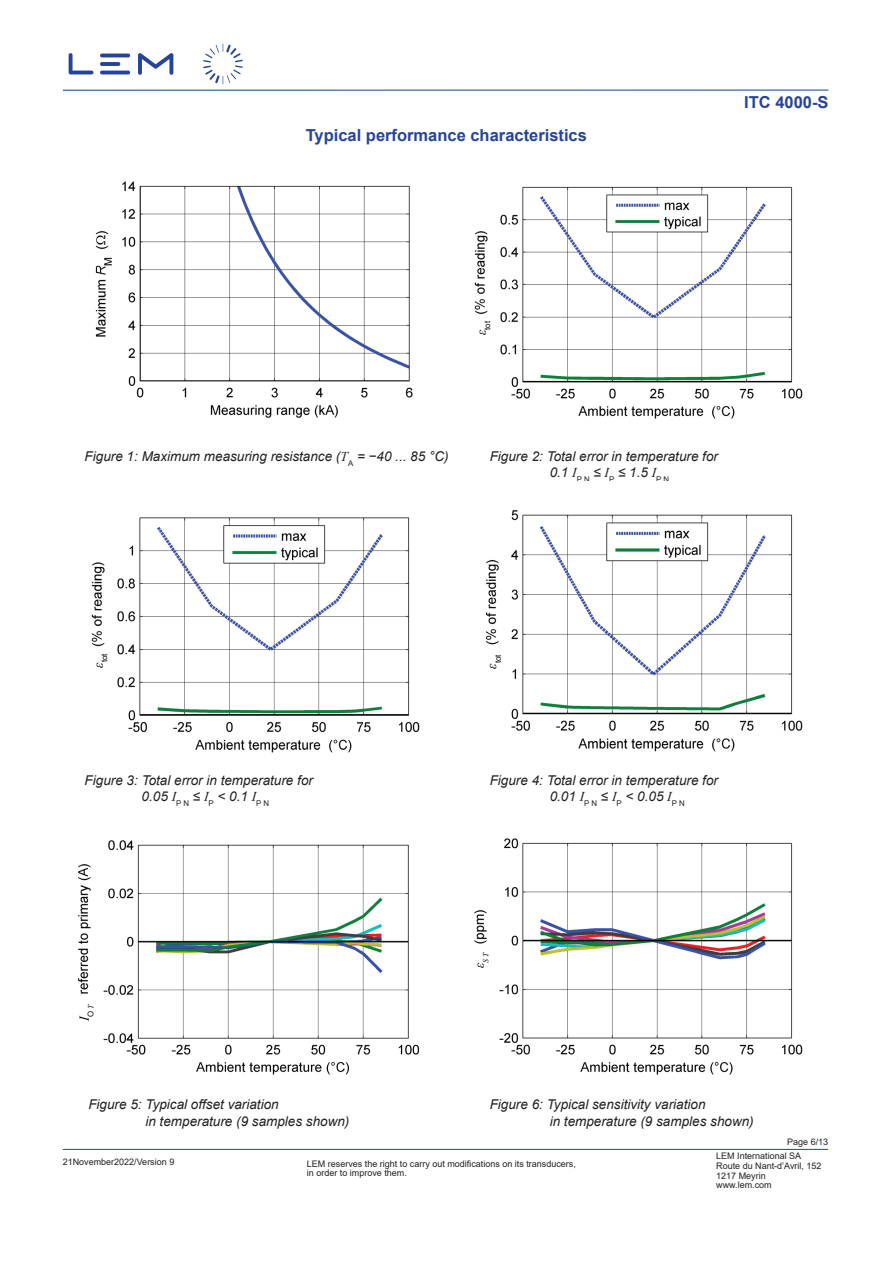
<style>
.page{position:relative;width:893px;height:1263px;background:#fff}
.page>*{position:absolute;margin:0;border:0;box-sizing:border-box;transform-origin:0 0}
.t1{font:700 16.5px "Arial";color:#26449c}
.t2{font:italic 13.5px/16.2px "Arial";color:#231f20}
.t3{font:italic 13.5px "Times New Roman";color:#050504}
.t4{font:9px/9.8px "Arial";color:#231f20}
.t5{font:7.8px "Arial";color:#040503}
.t6{font:italic 7.8px "Times New Roman";color:#040503}
.s1{font-family:"Times New Roman"}
</style>
<div class="page">
<hr style="left:63px;top:90px;width:765px;height:1px;background:#004a8d">
<svg style="left:69px;top:53px;width:104px;height:22px"></svg>
<svg style="left:203px;top:44px;width:40px;height:40px"></svg>
<hr style="left:63px;top:1149px;width:765px;height:1px;background:#26449c">
<img style="left:95px;top:181px;width:318px;height:237px">
<img style="left:474px;top:186px;width:329px;height:233px">
<div style="left:474px;top:317px;width:20px;height:28px;background:#fff"></div>
<img style="left:91px;top:517px;width:329px;height:236px">
<div style="left:92px;top:649px;width:19px;height:28px;background:#fff"></div>
<img style="left:486px;top:510px;width:317px;height:242px">
<div style="left:485px;top:650px;width:20px;height:28px;background:#fff"></div>
<img style="left:78px;top:840px;width:342px;height:235px">
<div style="left:75px;top:998px;width:23px;height:23px;background:#fff"></div>
<img style="left:474px;top:838px;width:329px;height:237px">
<div style="left:473px;top:951px;width:20px;height:28px;background:#fff"></div>
<p class="t1" style="left:306px;top:123px;width:283px">Typical performance characteristics</p>
<p class="t1" style="left:744px;top:90px;width:86px">ITC 4000-S</p>
<p class="t5" style="left:482px;top:335px;width:16px;rotate:-90deg"><sup>ε</sup>tot</p>
<p class="t2" style="left:85px;top:449px;width:366px">Figure 1: Maximum measuring resistance (<span class="s1">T</span><sub>A</sub> = −40 ... 85 °C)</p>
<p class="t2" style="left:550px;top:449px;width:170px;text-indent:-60px">Figure 2: Total error in temperature for<br>0.1 <span class="s1">I</span><sub>P</sub> <sub>N</sub> ≤ <span class="s1">I</span><sub>P</sub> ≤ 1.5 <span class="s1">I</span><sub>P</sub> <sub>N</sub></p>
<p class="t5" style="left:99px;top:668px;width:16px;rotate:-90deg"><sup>ε</sup>tot</p>
<p class="t5" style="left:493px;top:669px;width:16px;rotate:-90deg"><sup>ε</sup>tot</p>
<p class="t2" style="left:85px;top:773px;width:230px">Figure 3: Total error in temperature for</p>
<p class="t2" style="left:490px;top:773px;width:230px">Figure 4: Total error in temperature for</p>
<p class="t2" style="left:142px;top:789px;width:129px">0.05 <span class="s1">I</span><sub>P</sub> <sub>N</sub> ≤ <span class="s1">I</span><sub>P</sub> &lt; 0.1 <span class="s1">I</span><sub>P</sub> <sub>N</sub></p>
<p class="t2" style="left:550px;top:789px;width:137px">0.01 <span class="s1">I</span><sub>P</sub> <sub>N</sub> ≤ <span class="s1">I</span><sub>P</sub> &lt; 0.05 <span class="s1">I</span><sub>P</sub> <sub>N</sub></p>
<p class="t3" style="left:75px;top:1021px;width:19px;rotate:-90deg">I<sub>O</sub> <sub>T</sub></p>
<p class="t6" style="left:480px;top:968px;width:18px;rotate:-90deg"><sup>ε</sup>S T</p>
<p class="t2" style="left:88px;top:1097px;width:192px">Figure 5: Typical offset variation</p>
<p class="t2" style="left:490px;top:1097px;width:217px">Figure 6: Typical sensitivity variation</p>
<p class="t2" style="left:145px;top:1113px;width:206px">in temperature (9 samples shown)</p>
<p class="t2" style="left:550px;top:1113px;width:206px">in temperature (9 samples shown)</p>
<p class="t4" style="left:787px;top:1137px;width:43px">Page 6/13</p>
<p class="t4" style="left:63px;top:1156px;width:113px">21November2022/Version 9</p>
<p class="t4" style="left:716px;top:1151px;width:107px">LEM International SA<br>Route du Nant-d’Avril, 152<br>1217 Meyrin www.lem.com</p>
<p class="t4" style="left:307px;top:1158px;width:271px">LEM reserves the right to carry out modifications on its transducers, in order to improve them.</p>
</div>
